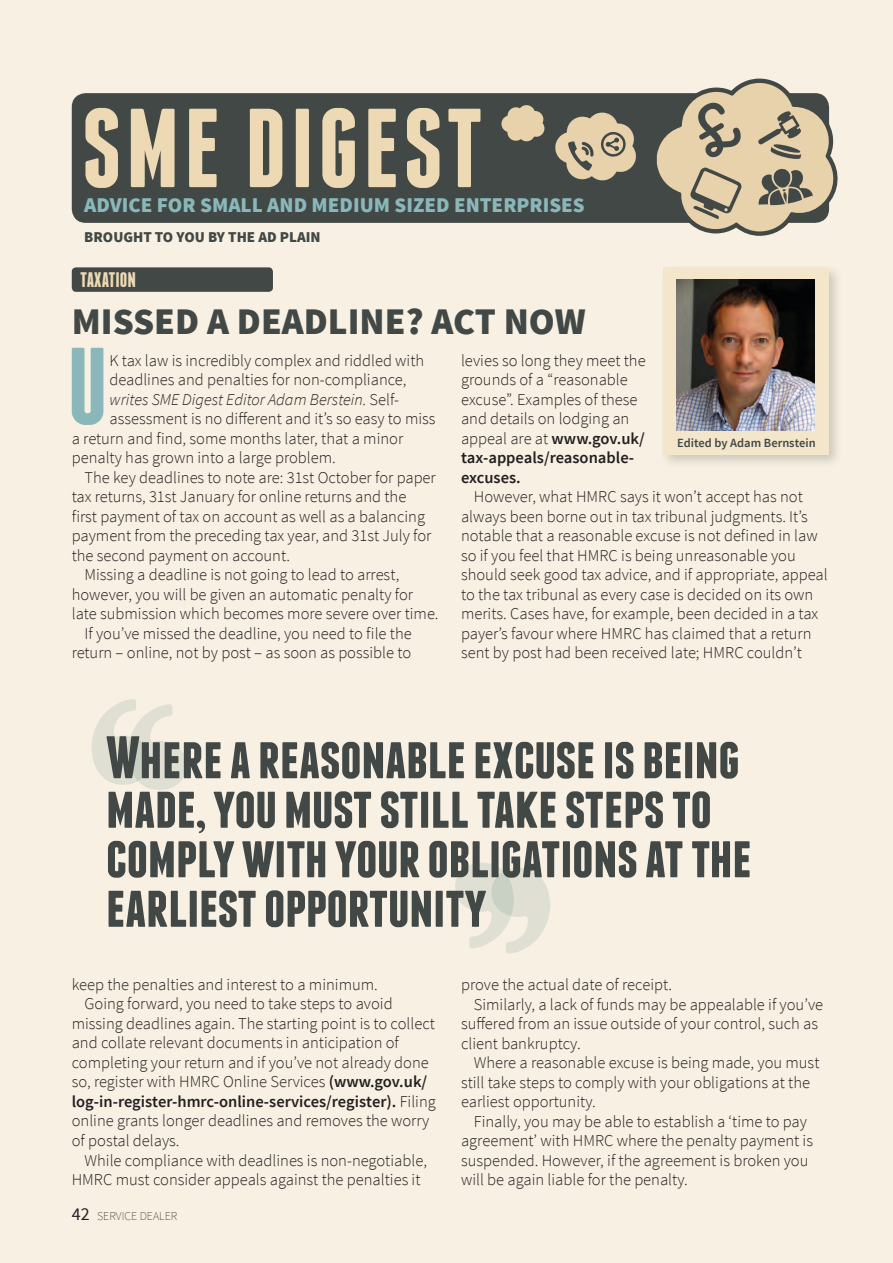
<style>
.page{position:relative;width:893px;height:1263px;background:#fff}
.page>*{position:absolute;margin:0;border:0;box-sizing:border-box;transform-origin:0 0}
.t1{font:700 112.05px "Franchise";letter-spacing:.04em;color:#edd9b3}
.t2{font:700 109.2px "Franchise";color:#8ab8ba}
.t3{font:700 60px/49.5px "Franchise";letter-spacing:-.01em;color:#424846}
.t4{font:900 37.5px "Source Sans Pro";color:#424846}
.t5{font:900 21px "Source Sans Pro";color:#8ab8ba}
.t6{font:700 21px "Franchise";letter-spacing:-.01em;color:#edd9b3}
.t7{font:300 16.5px/19.5px "Source Sans Pro";color:#231f20}
.t8{font:600 16.5px "Source Sans Pro";color:#231f20}
.t9{font:italic 300 16.5px "Source Sans Pro";color:#231f20}
.t10{font:900 15px "Source Sans Pro";color:#424846}
.t11{font:600 12.45px "Source Sans Pro";color:#424846}
.t12{font:200 12px "Source Sans Pro";color:#231f20}
.s1{font-style:normal}
.s2{font-weight:600}
.s3{font-weight:300}
.s4{font-weight:400;font-size:18px}
</style>
<div class="page">
<hr style="left:892px;top:0;width:1px;height:1263px;background:#f8f1e3">
<div style="left:0;top:0;width:892px;height:1263px;background:#f8f1e3"></div>
<div style="left:72px;top:93px;width:757px;height:130px;background:#424846;border-radius:14px"></div>
<div style="left:72px;top:267px;width:201px;height:25px;background:#424846;border-radius:4px"></div>
<svg style="left:501px;top:105px;width:44px;height:37px"></svg>
<svg style="left:652px;top:79px;width:186px;height:157px"></svg>
<svg style="left:555px;top:112px;width:81px;height:69px"></svg>
<div style="left:660px;top:263px;width:183px;height:206px;background:#231f20;opacity:.2"></div>
<div style="left:663px;top:267px;width:166px;height:188px;background:#f3e6ca"></div>
<img style="left:677px;top:280px;width:137px;height:150px">
<svg style="left:91px;top:699px;width:96px;height:91px"></svg>
<svg style="left:455px;top:862px;width:95px;height:91px"></svg>
<h1 class="t1" style="left:82px;top:96px;width:402px">SME DIGEST</h1>
<p class="t5" style="left:84px;top:191px;width:502px">ADVICE FOR SMALL AND MEDIUM SIZED ENTERPRISES</p>
<p class="t10" style="left:84px;top:227px;width:238px">BROUGHT TO YOU BY THE AD PLAIN</p>
<p class="t6" style="left:80px;top:270px;width:57px">TAXATION</p>
<h3 class="t4" style="left:72px;top:297px;width:515px">MISSED A DEADLINE? ACT NOW</h3>
<h2 class="t2" style="left:68px;top:335px;width:41px">U</h2>
<p class="t7" style="left:109px;top:350px;width:316px">K tax law is incredibly complex and riddled with</p>
<p class="t7" style="left:109px;top:370px;width:298px">deadlines and penalties for non-compliance,</p>
<p class="t9" style="left:109px;top:389px;width:291px">writes SME Digest Editor Adam Berstein. <span class="s1">Self-</span></p>
<p class="t7" style="left:109px;top:409px;width:328px">assessment is no different and it’s so easy to miss</p>
<p class="t7" style="left:72px;top:428px;width:333px">a return and find, some months later, that a minor</p>
<p class="t7" style="left:72px;top:448px;width:265px">penalty has grown into a large problem.</p>
<p class="t7" style="left:84px;top:467px;width:353px">The key deadlines to note are: 31st October for paper</p>
<p class="t7" style="left:72px;top:487px;width:336px">tax returns, 31st January for online returns and the</p>
<p class="t7" style="left:72px;top:506px;width:355px">first payment of tax on account as well as a balancing</p>
<p class="t7" style="left:72px;top:526px;width:361px">payment from the preceding tax year, and 31st July for</p>
<p class="t7" style="left:72px;top:545px;width:220px">the second payment on account.</p>
<p class="t7" style="left:84px;top:565px;width:316px">Missing a deadline is not going to lead to arrest,</p>
<p class="t7" style="left:72px;top:584px;width:343px">however, you will be given an automatic penalty for</p>
<p class="t7" style="left:72px;top:604px;width:368px">late submission which becomes more severe over time.</p>
<p class="t7" style="left:84px;top:623px;width:328px">If you’ve missed the deadline, you need to file the</p>
<p class="t7" style="left:72px;top:643px;width:341px">return – online, not by post – as soon as possible to</p>
<p class="t7" style="left:461px;top:351px;width:186px">levies so long they meet the grounds of a “reasonable excuse”. Examples of these and details on lodging an appeal are at <span class="s2">www.gov.uk/ tax-appeals/reasonable&shy;excuses.</span></p>
<p class="t7" style="left:461px;top:487px;width:368px;text-indent:13px">However, what HMRC says it won’t accept has not always been borne out in tax tribunal judgments. It’s notable that a reasonable excuse is not defined in law so if you feel that HMRC is being unreasonable you should seek good tax advice, and if appropriate, appeal to the tax tribunal as every case is decided on its own merits. Cases have, for example, been decided in a tax payer’s favour where HMRC has claimed that a return sent by post had been received late; HMRC couldn’t</p>
<p class="t11" style="left:677px;top:434px;width:140px">Edited by Adam Bernstein</p>
<h3 class="t3" style="left:106px;top:732px;width:647px">Where a reasonable excuse is being made, you must still take steps to comply with your obligations at the earliest opportunity</h3>
<p class="t7" style="left:72px;top:974px;width:307px">keep the penalties and interest to a minimum.</p>
<p class="t7" style="left:84px;top:994px;width:310px">Going forward, you need to take steps to avoid</p>
<p class="t7" style="left:72px;top:1013px;width:364px">missing deadlines again. The starting point is to collect</p>
<p class="t7" style="left:72px;top:1033px;width:329px">and collate relevant documents in anticipation of</p>
<p class="t7" style="left:72px;top:1052px;width:358px">completing your return and if you’ve not already done</p>
<p class="t7" style="left:72px;top:1072px;width:357px">so, register with HMRC Online Services <span class="s2">(www.gov.uk/</span></p>
<p class="t8" style="left:72px;top:1091px;width:365px">log-in-register-hmrc-online-services/register). <span class="s3">Filing</span></p>
<p class="t7" style="left:72px;top:1111px;width:359px">online grants longer deadlines and removes the worry</p>
<p class="t7" style="left:72px;top:1131px;width:109px">of postal delays.</p>
<p class="t7" style="left:84px;top:1150px;width:344px">While compliance with deadlines is non-negotiable,</p>
<p class="t7" style="left:72px;top:1170px;width:350px">HMRC must consider appeals against the penalties it</p>
<p class="t12" style="left:72px;top:1208px;width:107px"><span class="s4">42</span> SERVICE DEALER</p>
<p class="t7" style="left:461px;top:975px;width:213px">prove the actual date of receipt.</p>
<p class="t7" style="left:474px;top:994px;width:351px">Similarly, a lack of funds may be appealable if you’ve</p>
<p class="t7" style="left:461px;top:1014px;width:358px">suffered from an issue outside of your control, such as</p>
<p class="t7" style="left:461px;top:1033px;width:121px">client bankruptcy.</p>
<p class="t7" style="left:474px;top:1053px;width:347px">Where a reasonable excuse is being made, you must</p>
<p class="t7" style="left:461px;top:1072px;width:350px">still take steps to comply with your obligations at the</p>
<p class="t7" style="left:461px;top:1092px;width:136px">earliest opportunity.</p>
<p class="t7" style="left:474px;top:1111px;width:335px">Finally, you may be able to establish a ‘time to pay</p>
<p class="t7" style="left:461px;top:1131px;width:353px">agreement’ with HMRC where the penalty payment is</p>
<p class="t7" style="left:461px;top:1150px;width:349px">suspended. However, if the agreement is broken you</p>
<p class="t7" style="left:461px;top:1170px;width:228px">will be again liable for the penalty.</p>
</div>
